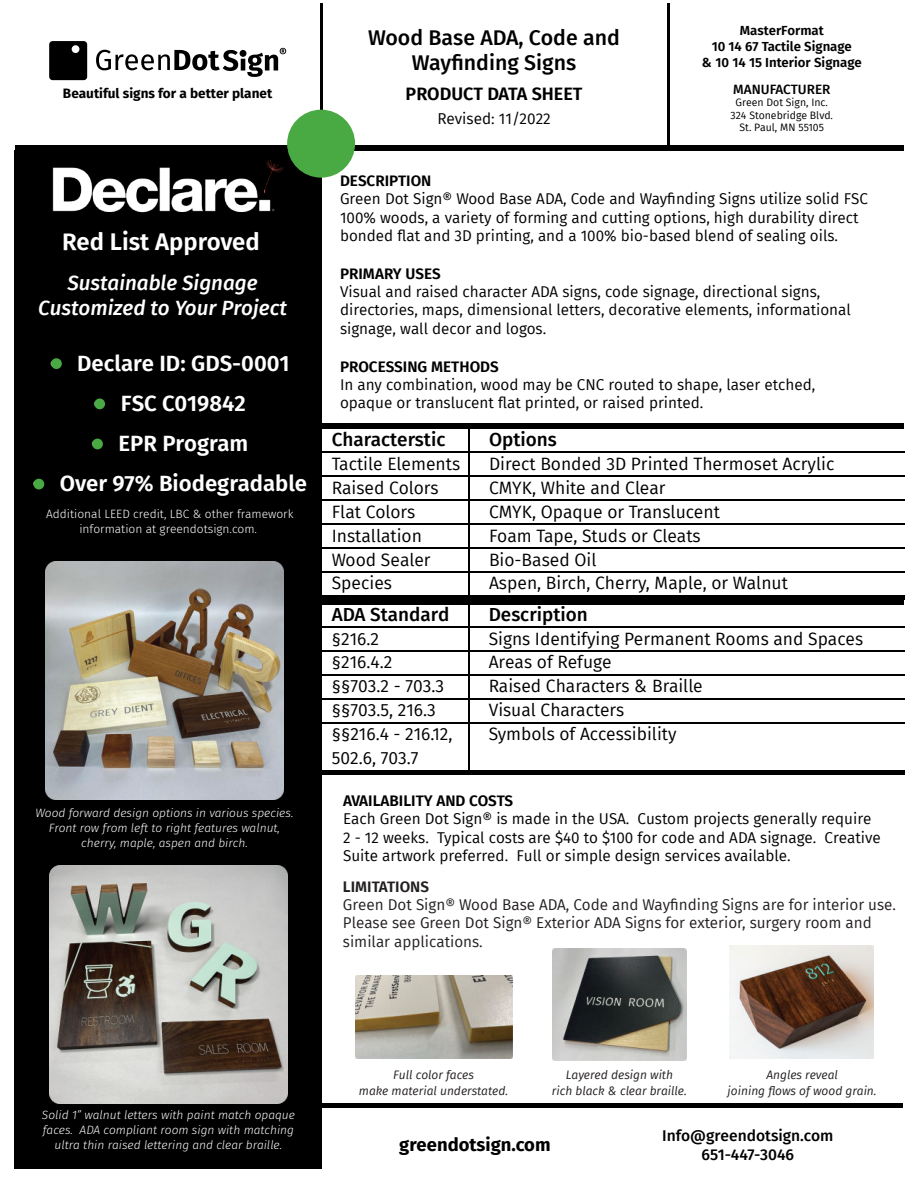
<style>
.page{position:relative;width:918px;height:1188px;background:#fff}
.page>*{position:absolute;margin:0;border:0;box-sizing:border-box;transform-origin:0 0}
.t1{font:600 23.85px "Fira Sans";color:#fff}
.t2{font:600 22.2px/40px "Fira Sans";color:#fff;text-align:center}
.t3{font:500 21.3px/25.7px "Fira Sans";color:#000;text-align:center}
.t4{font:italic 500 20.55px/24.8px "Fira Sans";color:#fff;text-align:center}
.t5{font:500 18.9px "Fira Sans";color:#000}
.t6{font:700 18.45px "Fira Sans";color:#000}
.t7{font:600 18px "Fira Sans";color:#000}
.t8{font:17.4px "Fira Sans";color:#000}
.t9{font:500 15.6px/18.8px "Fira Sans";color:#000;text-align:center}
.t10{font:15.45px "Fira Sans";color:#000}
.t11{font:15.3px/18.3px "Fira Sans";color:#000}
.t12{font:15.3px/18.3px "Fira Sans";color:#231f20}
.t13{font:600 15.3px "Fira Sans";color:#000}
.t14{font:600 15.3px "Fira Sans";color:#231f20}
.t15{font:700 13.5px "Fira Sans";color:#000}
.t16{font:500 13.5px "Fira Sans";color:#000}
.t17{font:600 13.2px/15.9px "Fira Sans";color:#000;text-align:center}
.t18{font:italic 300 12px/15.1px "Fira Sans";color:#fff;text-align:center}
.t19{font:italic 12px/15.1px "Fira Sans";color:#231f20;text-align:center}
.t20{font:300 12px/15.1px "Fira Sans";color:#fff;text-align:center}
.t21{font:10.5px/12.6px "Fira Sans";color:#000;text-align:center}
</style>
<div class="page">
<div style="left:15px;top:151px;width:307px;height:1018px;background:#000"></div>
<hr style="left:320px;top:3px;width:2px;height:145px;background:#000">
<hr style="left:668px;top:3px;width:2px;height:145px;background:#000">
<div style="left:15px;top:145px;width:888px;height:6px;background:#000"></div>
<div style="left:287px;top:110px;width:68px;height:68px;background:#49a942;border-radius:50%"></div>
<div style="left:49px;top:41px;width:38px;height:39px;background:#000;border-radius:3px"></div>
<div style="left:72px;top:45px;width:7px;height:8px;background:#fff;border-radius:50%"></div>
<svg style="left:96px;top:48px;width:190px;height:29px"></svg>
<div style="left:320px;top:1103px;width:583px;height:5px;background:#000"></div>
<div style="left:320px;top:424px;width:584px;height:5px;background:#000"></div>
<div style="left:321px;top:595px;width:583px;height:5px;background:#000"></div>
<hr style="left:321px;top:571px;width:583px;height:2px;background:#000">
<hr style="left:321px;top:547px;width:583px;height:2px;background:#000">
<hr style="left:468px;top:429px;width:2px;height:169px;background:#000">
<hr style="left:321px;top:523px;width:583px;height:2px;background:#000">
<hr style="left:321px;top:475px;width:583px;height:2px;background:#000">
<hr style="left:321px;top:499px;width:583px;height:2px;background:#000">
<hr style="left:321px;top:451px;width:583px;height:2px;background:#000">
<div style="left:320px;top:599px;width:584px;height:5px;background:#000"></div>
<div style="left:321px;top:770px;width:583px;height:5px;background:#000"></div>
<hr style="left:321px;top:723px;width:583px;height:1px;background:#000">
<hr style="left:468px;top:604px;width:2px;height:170px;background:#000">
<hr style="left:321px;top:699px;width:583px;height:1px;background:#000">
<hr style="left:321px;top:651px;width:583px;height:1px;background:#000">
<hr style="left:321px;top:675px;width:583px;height:1px;background:#000">
<hr style="left:321px;top:627px;width:583px;height:1px;background:#000">
<img style="left:52px;top:147px;width:243px;height:66px">
<div style="left:51px;top:358px;width:11px;height:11px;background:#49a942;border-radius:50%"></div>
<div style="left:94px;top:398px;width:11px;height:11px;background:#49a942;border-radius:50%"></div>
<div style="left:92px;top:439px;width:11px;height:10px;background:#49a942;border-radius:50%"></div>
<div style="left:33px;top:479px;width:11px;height:10px;background:#49a942;border-radius:50%"></div>
<img style="left:50px;top:866px;width:237px;height:238px">
<img style="left:46px;top:561px;width:237px;height:238px">
<img style="left:355px;top:976px;width:157px;height:82px">
<img style="left:553px;top:948px;width:133px;height:113px">
<img style="left:730px;top:946px;width:144px;height:113px">
<p class="t15" style="left:63px;top:84px;width:211px">Beautiful signs for a better planet</p>
<h1 class="t1" style="left:62px;top:225px;width:199px">Red List Approved</h1>
<h3 class="t4" style="left:38px;top:271px;width:250px">Sustainable Signage<br>Customized to Your Project</h3>
<h2 class="t2" style="left:33px;top:343px;width:276px">ï Declare ID: GDS-0001<br>ï FSC C019842<br>ï EPR Program<br>ï Over 97% Biodegradable</h2>
<p class="t20" style="left:46px;top:506px;width:249px">Additional LEED credit, LBC &amp; other framework information at greendotsign.com.</p>
<p class="t18" style="left:36px;top:805px;width:259px">Wood forward design options in various species.<br>Front row from left to right features walnut, cherry, maple, aspen and birch.</p>
<h3 class="t3" style="left:368px;top:25px;width:253px">Wood Base ADA, Code and<br>Wayfinding Signs</h3>
<p class="t7" style="left:406px;top:81px;width:178px">PRODUCT DATA SHEET</p>
<p class="t10" style="left:437px;top:108px;width:115px">Revised: 11/2022</p>
<p class="t17" style="left:702px;top:23px;width:161px">MasterFormat<br>10 14 67 Tactile Signage<br>&amp; 10 14 15 Interior Signage</p>
<p class="t16" style="left:733px;top:79px;width:99px">MANUFACTURER</p>
<p class="t21" style="left:731px;top:96px;width:104px">Green Dot Sign, Inc.<br>324 Stonebridge Blvd.<br>St. Paul, MN 55105</p>
<p class="t13" style="left:340px;top:170px;width:93px">DESCRIPTION</p>
<p class="t11" style="left:340px;top:189px;width:529px">Green Dot Sign® Wood Base ADA, Code and Wayfinding Signs utilize solid FSC<br>100% woods, a variety of forming and cutting options, high durability direct bonded flat and 3D printing, and a 100% bio-based blend of sealing oils.</p>
<p class="t13" style="left:340px;top:263px;width:102px">PRIMARY USES</p>
<p class="t11" style="left:340px;top:282px;width:512px">Visual and raised character ADA signs, code signage, directional signs, directories, maps, dimensional letters, decorative elements, informational signage, wall decor and logos.</p>
<p class="t13" style="left:340px;top:355px;width:160px">PROCESSING METHODS</p>
<p class="t11" style="left:340px;top:375px;width:477px">In any combination, wood may be CNC routed to shape, laser etched, opaque or translucent flat printed, or raised printed.</p>
<p class="t5" style="left:332px;top:424px;width:115px">Characterstic</p>
<p class="t5" style="left:489px;top:424px;width:69px">Options</p>
<p class="t8" style="left:332px;top:451px;width:130px">Tactile Elements</p>
<p class="t8" style="left:489px;top:451px;width:347px">Direct Bonded 3D Printed Thermoset Acrylic</p>
<p class="t8" style="left:332px;top:475px;width:108px">Raised Colors</p>
<p class="t8" style="left:489px;top:475px;width:178px">CMYK, White and Clear</p>
<p class="t8" style="left:332px;top:499px;width:85px">Flat Colors</p>
<p class="t8" style="left:489px;top:499px;width:232px">CMYK, Opaque or Translucent</p>
<p class="t8" style="left:332px;top:523px;width:92px">Installation</p>
<p class="t8" style="left:489px;top:523px;width:213px">Foam Tape, Studs or Cleats</p>
<p class="t8" style="left:332px;top:547px;width:100px">Wood Sealer</p>
<p class="t8" style="left:489px;top:547px;width:109px">Bio-Based Oil</p>
<p class="t8" style="left:332px;top:570px;width:62px">Species</p>
<p class="t8" style="left:489px;top:570px;width:300px">Aspen, Birch, Cherry, Maple, or Walnut</p>
<p class="t5" style="left:332px;top:599px;width:119px">ADA Standard</p>
<p class="t5" style="left:489px;top:599px;width:101px">Description</p>
<p class="t8" style="left:332px;top:626px;width:49px">§216.2</p>
<p class="t8" style="left:489px;top:626px;width:376px">Signs Identifying Permanent Rooms and Spaces</p>
<p class="t8" style="left:332px;top:649px;width:62px">§216.4.2</p>
<p class="t8" style="left:489px;top:649px;width:124px">Areas of Refuge</p>
<p class="t8" style="left:332px;top:673px;width:114px">§§703.2 - 703.3</p>
<p class="t8" style="left:489px;top:673px;width:216px">Raised Characters &amp; Braille</p>
<p class="t8" style="left:332px;top:697px;width:105px">§§703.5, 216.3</p>
<p class="t8" style="left:489px;top:697px;width:137px">Visual Characters</p>
<p class="t8" style="left:332px;top:721px;width:122px">§§216.4 - 216.12,</p>
<p class="t8" style="left:489px;top:721px;width:189px">Symbols of Accessibility</p>
<p class="t8" style="left:332px;top:745px;width:88px">502.6, 703.7</p>
<p class="t13" style="left:343px;top:790px;width:172px">AVAILABILITY AND COSTS</p>
<p class="t11" style="left:343px;top:809px;width:539px">Each Green Dot Sign® is made in the USA. Custom projects generally require<br>2 - 12 weeks. Typical costs are $40 to $100 for code and ADA signage. Creative<br>Suite artwork preferred. Full or simple design services available.</p>
<p class="t14" style="left:343px;top:876px;width:88px">LIMITATIONS</p>
<p class="t12" style="left:343px;top:895px;width:555px">Green Dot Sign® Wood Base ADA, Code and Wayfinding Signs are for interior use.<br>Please see Green Dot Sign® Exterior ADA Signs for exterior, surgery room and similar applications.</p>
<p class="t18" style="left:42px;top:1107px;width:255px">Solid 1” walnut letters with paint match opaque faces. ADA compliant room sign with matching ultra thin raised lettering and clear braille.</p>
<p class="t19" style="left:359px;top:1068px;width:151px">Full color faces<br>make material understated.</p>
<p class="t19" style="left:552px;top:1068px;width:136px">Layered design with<br>rich black &amp; clear braille.</p>
<p class="t19" style="left:728px;top:1068px;width:151px">Angles reveal<br>joining flows of wood grain.</p>
<p class="t6" style="left:399px;top:1132px;width:153px">greendotsign.com</p>
<p class="t9" style="left:662px;top:1125px;width:173px">Info@greendotsign.com<br>651-447-3046</p>
</div>
